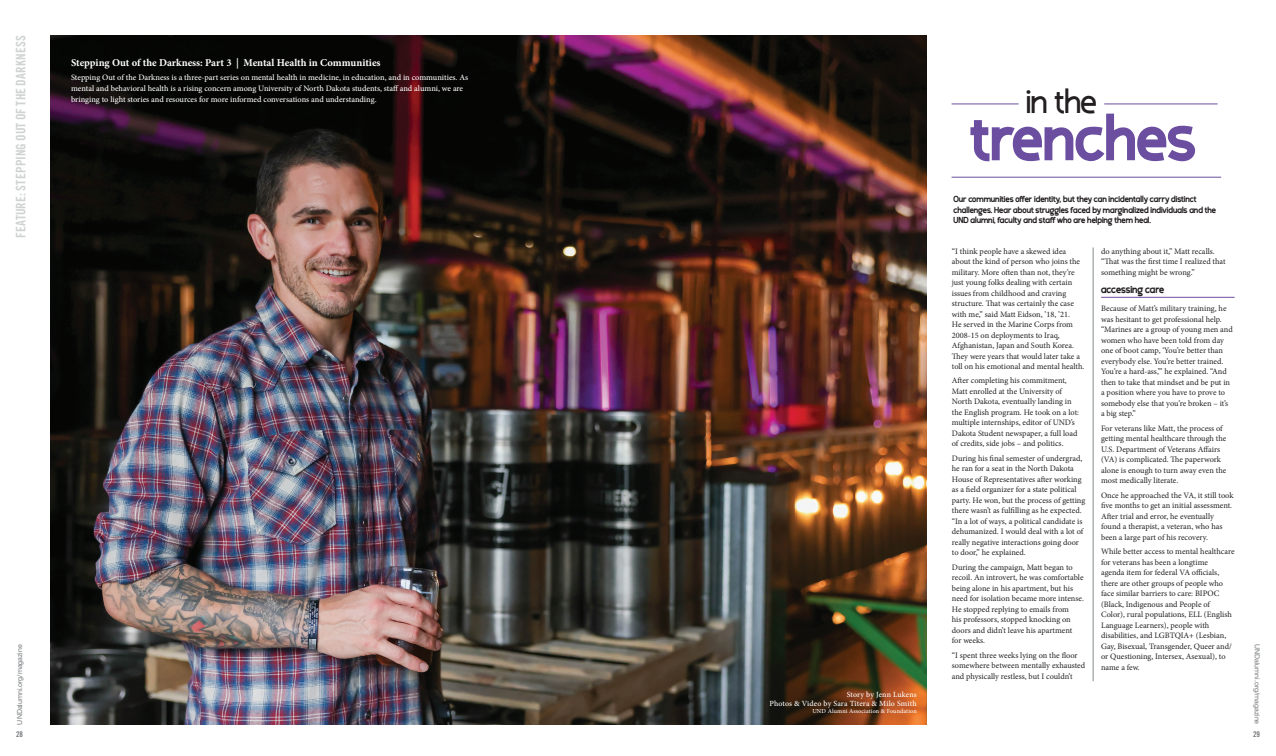
<style>
.page{position:relative;width:1276px;height:756px;background:#fff}
.page>*{position:absolute;margin:0;border:0;box-sizing:border-box;transform-origin:0 0}
.t1{font:64.23px "Viable Logic";color:#6b4ea0}
.t2{font:100 35.96px "Viable Logic";color:#231f20}
.t3{font:13.12px "Trade Gothic LT Pro Bd Cn 20";letter-spacing:.01em;color:#d0d3d3}
.t4{font:700 10.5px "Minion Pro";color:#fff}
.t5{font:10.5px "Viable Logic";color:#231f20}
.t6{font:8.75px/10.5px "Viable Logic";color:#231f20}
.t7{font:8.31px/10.5px "Minion Pro";letter-spacing:-.005em;color:#231f20}
.t8{font:500 8.31px/10.9px "Minion Pro";color:#fff}
.t9{font:500 7.88px/8.8px "Minion Pro";letter-spacing:.015em;color:#fff;text-align:right}
.t10{font:7.88px "Trade Gothic LT Pro Bd Cn 20";color:#76787b}
.t11{font:7px "Helvetica Neue LT Pro";color:#76787b}
.t12{font:500 6.12px "Minion Pro";letter-spacing:.02em;color:#fff}
</style>
<div class="page">
<img style="left:50px;top:35px;width:876px;height:689px">
<hr style="left:952px;top:103px;width:66px;height:1px;background:#6b4ea0">
<hr style="left:952px;top:177px;width:268px;height:1px;background:#6b4ea0">
<hr style="left:1101px;top:297px;width:133px;height:1px;background:#6b4ea0">
<hr style="left:1093px;top:248px;width:1px;height:433px;background:#abafae">
<hr style="left:1105px;top:103px;width:112px;height:1px;background:#6b4ea0">
<h3 class="t3" style="left:13px;top:238px;width:205px;rotate:-90deg">FEATURE: STEPPING OUT OF THE DARKNESS</h3>
<p class="t4" style="left:71px;top:55px;width:311px">Stepping Out of the Darkness: Part 3 | Mental Health in Communities</p>
<p class="t8" style="left:71px;top:72px;width:399px">Stepping Out of the Darkness is a three-part series on mental health in medicine, in education, and in communities. As mental and behavioral health is a rising concern among University of North Dakota students, staff and alumni, we are bringing to light stories and resources for more informed conversations and understanding.</p>
<p class="t11" style="left:15px;top:724px;width:82px;rotate:-90deg">UNDalumni.org/magazine</p>
<p class="t10" style="left:16px;top:730px;width:8px">28</p>
<p class="t9" style="left:769px;top:690px;width:149px">Story by Jenn Lukens<br>Photos &amp; Video by Sara Titera &amp; Milo Smith</p>
<p class="t12" style="left:812px;top:707px;width:106px">UND Alumni Association &amp; Foundation</p>
<h2 class="t2" style="left:1026px;top:83px;width:72px">in the</h2>
<h1 class="t1" style="left:970px;top:103px;width:227px">trenches</h1>
<p class="t6" style="left:953px;top:195px;width:264px">Our communities offer identity, but they can incidentally carry distinct challenges. Hear about struggles faced by marginalized individuals and the<br>UND alumni, faculty and staff who are helping them heal.</p>
<p class="t7" style="left:952px;top:246px;width:134px">“I think people have a skewed idea about the kind of person who joins the military. More often than not, they’re just young folks dealing with certain issues from childhood and craving structure. That was certainly the case with me,” said Matt Eidson, ’18, ’21.<br>He served in the Marine Corps from 2008-15 on deployments to Iraq, Afghanistan, Japan and South Korea.<br>They were years that would later take a toll on his emotional and mental health.</p>
<p class="t7" style="left:952px;top:376px;width:129px">After completing his commitment, Matt enrolled at the University of North Dakota, eventually landing in the English program. He took on a lot: multiple internships, editor of UND’s Dakota Student newspaper, a full load of credits, side jobs – and politics.</p>
<p class="t7" style="left:952px;top:453px;width:135px">During his final semester of undergrad, he ran for a seat in the North Dakota House of Representatives after working as a field organizer for a state political party. He won, but the process of getting there wasn’t as fulfilling as he expected. “In a lot of ways, a political candidate is dehumanized. I would deal with a lot of really negative interactions going door to door,” he explained.</p>
<p class="t7" style="left:952px;top:562px;width:134px">During the campaign, Matt began to recoil. An introvert, he was comfortable being alone in his apartment, but his need for isolation became more intense.<br>He stopped replying to emails from<br>his professors, stopped knocking on doors and didn’t leave his apartment for weeks.</p>
<p class="t7" style="left:952px;top:650px;width:135px">“I spent three weeks lying on the floor somewhere between mentally exhausted and physically restless, but I couldn’t</p>
<p class="t7" style="left:1101px;top:246px;width:126px">do anything about it,” Matt recalls. “That was the first time I realized that something might be wrong.”</p>
<p class="t5" style="left:1101px;top:284px;width:65px">accessing care</p>
<p class="t7" style="left:1101px;top:303px;width:133px">Because of Matt’s military training, he was hesitant to get professional help. “Marines are a group of young men and women who have been told from day one of boot camp, ‘You’re better than everybody else. You’re better trained.<br>You’re a hard-ass,’” he explained. “And then to take that mindset and be put in a position where you have to prove to somebody else that you’re broken – it’s a big step.”</p>
<p class="t7" style="left:1101px;top:423px;width:127px">For veterans like Matt, the process of getting mental healthcare through the U.S. Department of Veterans Affairs (VA) is complicated. The paperwork alone is enough to turn away even the most medically literate.</p>
<p class="t7" style="left:1101px;top:490px;width:134px">Once he approached the VA, it still took five months to get an initial assessment.<br>After trial and error, he eventually found a therapist, a veteran, who has been a large part of his recovery.</p>
<p class="t7" style="left:1101px;top:546px;width:135px">While better access to mental healthcare for veterans has been a longtime<br>agenda item for federal VA officials, there are other groups of people who face similar barriers to care: BIPOC (Black, Indigenous and People of Color), rural populations, ELL (English Language Learners), people with disabilities, and LGBTQIA+ (Lesbian, Gay, Bisexual, Transgender, Queer and/ or Questioning, Intersex, Asexual), to name a few.</p>
<p class="t11" style="left:1261px;top:644px;width:82px;rotate:90deg">UNDalumni.org/magazine</p>
<p class="t10" style="left:1253px;top:730px;width:8px">29</p>
</div>
